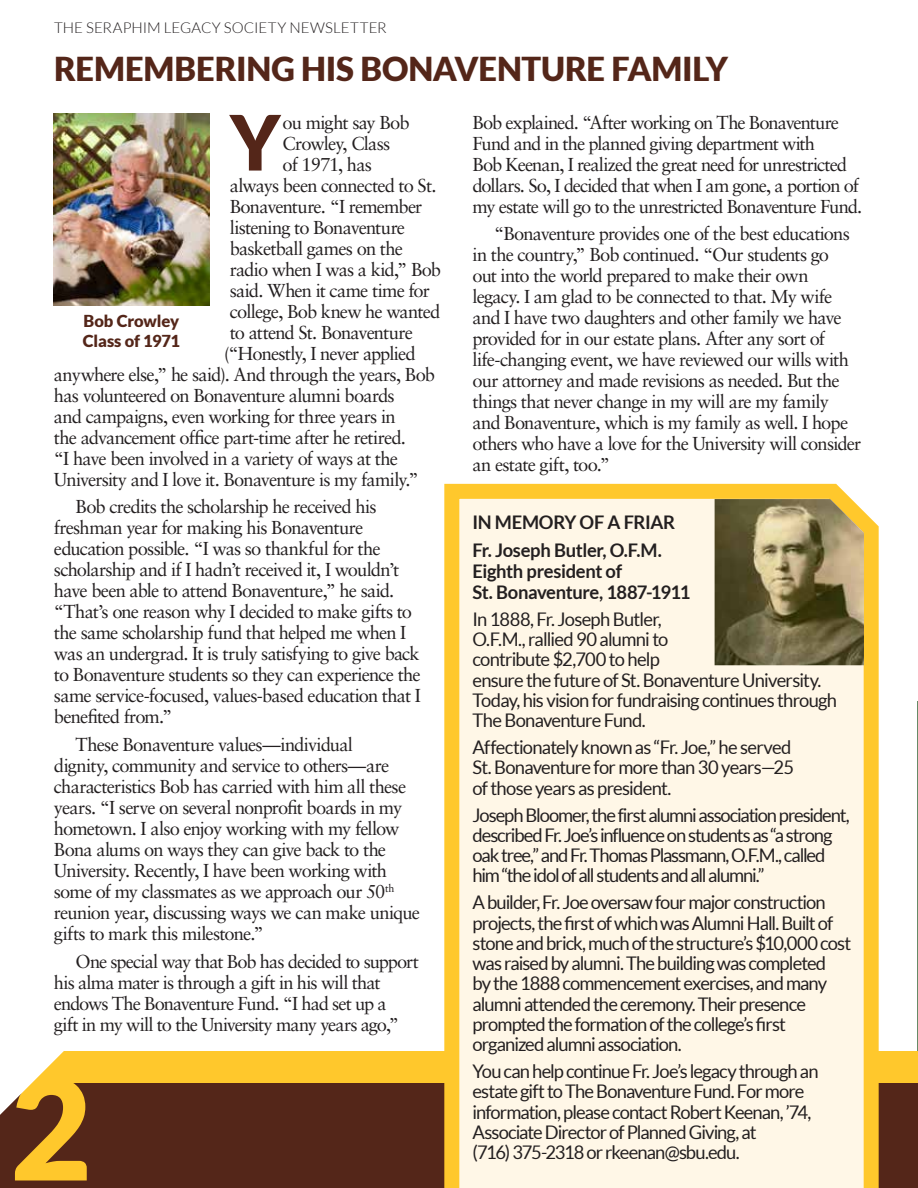
<style>
.page{position:relative;width:918px;height:1188px;background:#fff}
.page>*{position:absolute;margin:0;border:0;box-sizing:border-box;transform-origin:0 0}
.t1{font:900 140.25px "Lato";color:#ffc82c}
.t2{font:900 76.35px "Lato";color:#542619}
.t3{font:900 33px "Lato";letter-spacing:-.005em;color:#542619}
.t4{font:18.75px/21px "Sabon";letter-spacing:-.045em;color:#231f20}
.t5{font:18.75px/20.2px "Lato";letter-spacing:-.05em;color:#231f20}
.t6{font:700 18.75px/27.8px "Lato";letter-spacing:-.02em;color:#231f20}
.t7{font:900 16.5px/19.8px "Lato";letter-spacing:-.01em;color:#542619}
.t8{font:300 15px "Lato";letter-spacing:.01em;color:#231f20}
</style>
<div class="page">
<hr style="left:917px;top:701px;width:1px;height:350px;background:#668a66">
<div style="left:22px;top:1051px;width:896px;height:137px;background:#ffc82c"></div>
<div style="left:0;top:1083px;width:918px;height:105px;background:#542619"></div>
<img style="left:53px;top:113px;width:157px;height:192px">
<svg style="left:0;top:1051px;width:64px;height:64px"></svg>
<svg style="left:444px;top:483px;width:435px;height:705px;background:#fef2d5"></svg>
<img style="left:715px;top:499px;width:149px;height:166px">
<p class="t8" style="left:54px;top:20px;width:334px">THE SERAPHIM LEGACY SOCIETY NEWSLETTER</p>
<h3 class="t3" style="left:54px;top:49px;width:676px">REMEMBERING HIS BONAVENTURE FAMILY</h3>
<h2 class="t2" style="left:230px;top:98px;width:52px">Y</h2>
<p class="t4" style="left:283px;top:111px;width:128px">ou might say Bob</p>
<p class="t4" style="left:473px;top:111px;width:391px">Bob explained. “After working on The Bonaventure Fund and in the planned giving department with<br>Bob Keenan, I realized the great need for unrestricted dollars. So, I decided that when I am gone, a portion of my estate will go to the unrestricted Bonaventure Fund.</p>
<p class="t4" style="left:473px;top:223px;width:390px;text-indent:22px">“Bonaventure provides one of the best educations in the country,” Bob continued. “Our students go<br>out into the world prepared to make their own legacy. I am glad to be connected to that. My wife and I have two daughters and other family we have provided for in our estate plans. After any sort of life-changing event, we have reviewed our wills with our attorney and made revisions as needed. But the things that never change in my will are my family and Bonaventure, which is my family as well. I hope others who have a love for the University will consider an estate gift, too.”</p>
<p class="t6" style="left:472px;top:508px;width:204px">IN MEMORY OF A FRIAR<br>Fr. Joseph Butler, O.F.M.</p>
<p class="t6" style="left:472px;top:560px;width:220px;line-height:21px">Eighth president of<br>St. Bonaventure, 1887-1911</p>
<p class="t5" style="left:472px;top:609px;width:366px">In 1888, Fr. Joseph Butler,<br>O.F.M., rallied 90 alumni to<br>contribute $2,700 to help<br>ensure the future of St. Bonaventure University.<br>Today, his vision for fundraising continues through The Bonaventure Fund.</p>
<p class="t5" style="left:472px;top:737px;width:323px">Affectionately known as “Fr. Joe,” he served<br>St. Bonaventure for more than 30 years—25 of those years as president.</p>
<p class="t5" style="left:472px;top:805px;width:379px">Joseph Bloomer, the first alumni association president, described Fr. Joe’s influence on students as “a strong oak tree,” and Fr. Thomas Plassmann, O.F.M., called him “the idol of all students and all alumni.”</p>
<p class="t5" style="left:472px;top:892px;width:380px">A builder, Fr. Joe oversaw four major construction projects, the first of which was Alumni Hall. Built of stone and brick, much of the structure’s $10,000 cost was raised by alumni. The building was completed<br>by the 1888 commencement exercises, and many alumni attended the ceremony. Their presence prompted the formation of the college’s first organized alumni association.</p>
<p class="t5" style="left:472px;top:1061px;width:348px">You can help continue Fr. Joe’s legacy through an estate gift to The Bonaventure Fund. For more information, please contact Robert Keenan, ’74, Associate Director of Planned Giving, at<br>(716) 375-2318 or rkeenan@sbu.edu.</p>
<p class="t4" style="left:283px;top:132px;width:109px">Crowley, Class</p>
<p class="t4" style="left:283px;top:153px;width:91px">of 1971, has</p>
<p class="t4" style="left:230px;top:174px;width:208px">always been connected to St.</p>
<p class="t4" style="left:230px;top:195px;width:194px">Bonaventure. “I remember</p>
<p class="t4" style="left:230px;top:216px;width:177px">listening to Bonaventure</p>
<p class="t4" style="left:230px;top:237px;width:175px">basketball games on the</p>
<p class="t4" style="left:230px;top:258px;width:213px">radio when I was a kid,” Bob</p>
<p class="t4" style="left:230px;top:279px;width:202px">said. When it came time for</p>
<p class="t4" style="left:230px;top:300px;width:212px">college, Bob knew he wanted</p>
<p class="t4" style="left:230px;top:321px;width:185px">to attend St. Bonaventure</p>
<p class="t4" style="left:224px;top:342px;width:193px">(“Honestly, I never applied</p>
<p class="t4" style="left:54px;top:363px;width:383px">anywhere else,” he said). And through the years, Bob</p>
<p class="t4" style="left:54px;top:384px;width:342px">has volunteered on Bonaventure alumni boards</p>
<p class="t4" style="left:54px;top:405px;width:343px">and campaigns, even working for three years in</p>
<p class="t4" style="left:54px;top:426px;width:354px">the advancement office part-time after he retired.</p>
<p class="t4" style="left:54px;top:447px;width:345px">“I have been involved in a variety of ways at the</p>
<p class="t4" style="left:54px;top:468px;width:366px">University and I love it. Bonaventure is my family.”</p>
<p class="t4" style="left:54px;top:496px;width:368px;text-indent:22px">Bob credits the scholarship he received his freshman year for making his Bonaventure education possible. “I was so thankful for the scholarship and if I hadn’t received it, I wouldn’t have been able to attend Bonaventure,” he said. “That’s one reason why I decided to make gifts to the same scholarship fund that helped me when I was an undergrad. It is truly satisfying to give back to Bonaventure students so they can experience the same service-focused, values-based education that I benefited from.”</p>
<p class="t4" style="left:54px;top:734px;width:367px;text-indent:22px">These Bonaventure values—individual<br>dignity, community and service to others—are characteristics Bob has carried with him all these years. “I serve on several nonprofit boards in my hometown. I also enjoy working with my fellow Bona alums on ways they can give back to the University. Recently, I have been working with some of my classmates as we approach our 50<sup>th </sup>reunion year, discussing ways we can make unique gifts to mark this milestone.”</p>
<p class="t4" style="left:54px;top:951px;width:366px;text-indent:22px">One special way that Bob has decided to support his alma mater is through a gift in his will that endows The Bonaventure Fund. “I had set up a<br>gift in my will to the University many years ago,”</p>
<p class="t7" style="left:83px;top:311px;width:99px">Bob Crowley<br>Class of 1971</p>
<h1 class="t1" style="left:10px;top:1047px;width:83px">2</h1>
</div>
